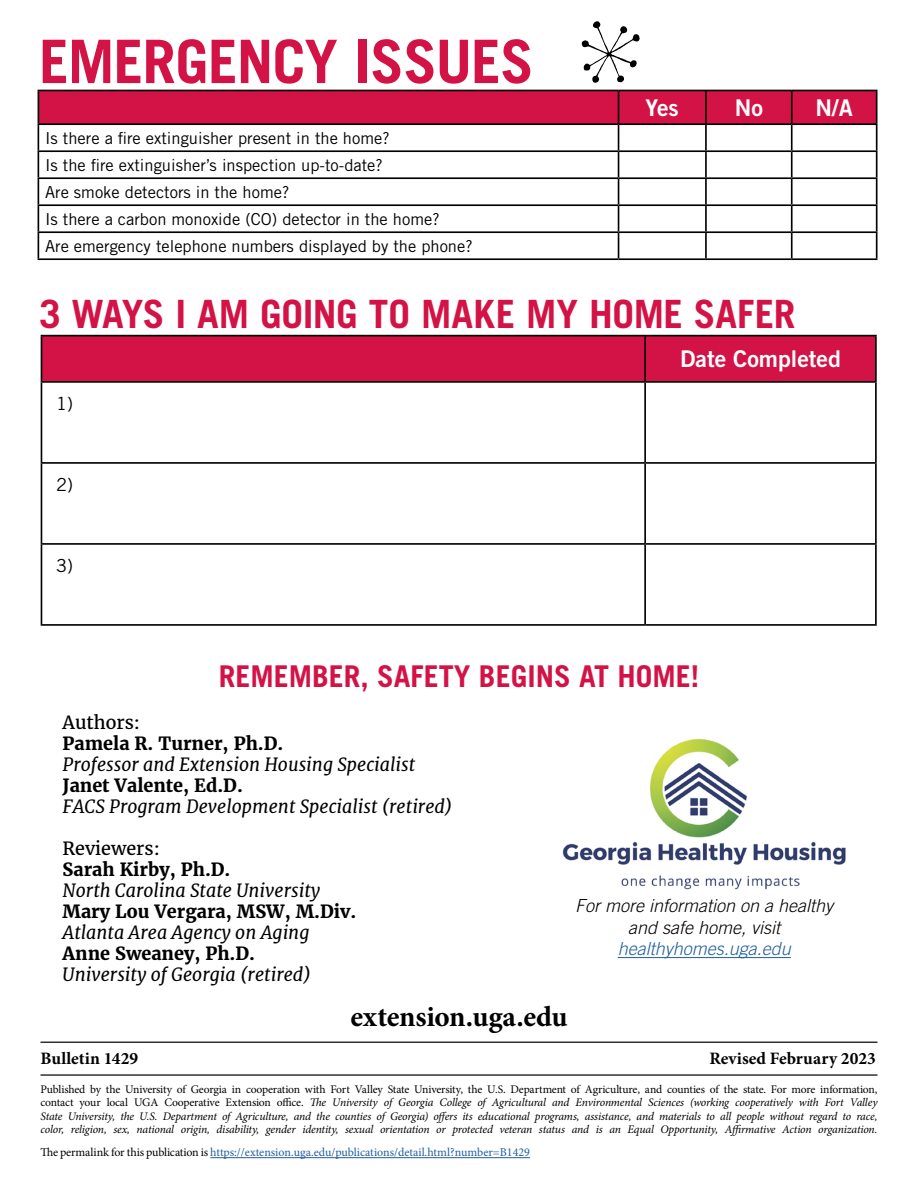
<style>
.page{position:relative;width:918px;height:1188px;background:#fff}
.page>*{position:absolute;margin:0;border:0;box-sizing:border-box;transform-origin:0 0}
.chart_header{font:700 60px "Trade Gothic LT Std";letter-spacing:-.015em;color:#d31245}
.chart_header-2{font:700 39px "Trade Gothic LT Std";letter-spacing:-.01em;color:#d31245}
.t1{font:700 30px "Trade Gothic LT Std";color:#d31245}
.Footer_URL{font:700 29.1px "Minion Pro";letter-spacing:-.01em;color:#000}
.t2{font:23.1px "Trade Gothic LT Std Bd 2";color:#fff}
.t3{font:italic 18px "Merriweather";color:#000}
.t4{font:700 18px "Merriweather";color:#000}
.t5{font:italic 300 18px/21.6px "Trade Gothic LT Std";color:#000;text-align:center}
.t6{font:italic 300 18px "Trade Gothic LT Std";color:#215e9e}
.t7{font:18px "Merriweather";color:#000}
.t8{font:18px "Trade Gothic LT Std";color:#000}
.Footer_Pub_Info{font:700 17.4px "Minion Pro";letter-spacing:.005em;color:#000}
.t9{font:16.5px "Trade Gothic LT Std";color:#000}
.EEO_Regular{font:12px "Minion Pro";letter-spacing:-.005em;color:#215e9e}
.EEO_Regular-2{font:italic 11.7px/13px "Minion Pro";letter-spacing:-.015em;color:#000;text-align:justify}
.s1{font-style:normal}
.s2{color:#000}
</style>
<div class="page">
<div style="left:42px;top:336px;width:833px;height:45px;background:#d31245"></div>
<hr style="left:41px;top:335px;width:604px;height:1px;background:#000">
<hr style="left:41px;top:336px;width:1px;height:45px;background:#000">
<hr style="left:645px;top:335px;width:232px;height:1px;background:#000">
<hr style="left:644px;top:336px;width:2px;height:45px;background:#000">
<hr style="left:875px;top:336px;width:2px;height:45px;background:#000">
<hr style="left:41px;top:381px;width:604px;height:2px;background:#000">
<hr style="left:41px;top:383px;width:1px;height:79px;background:#000">
<hr style="left:645px;top:381px;width:232px;height:2px;background:#000">
<hr style="left:644px;top:383px;width:2px;height:79px;background:#000">
<hr style="left:875px;top:383px;width:2px;height:79px;background:#000">
<hr style="left:41px;top:462px;width:604px;height:2px;background:#000">
<hr style="left:41px;top:464px;width:1px;height:79px;background:#000">
<hr style="left:645px;top:462px;width:232px;height:2px;background:#000">
<hr style="left:644px;top:464px;width:2px;height:79px;background:#000">
<hr style="left:875px;top:464px;width:2px;height:79px;background:#000">
<hr style="left:41px;top:543px;width:604px;height:2px;background:#000">
<hr style="left:41px;top:545px;width:1px;height:79px;background:#000">
<hr style="left:645px;top:543px;width:232px;height:2px;background:#000">
<hr style="left:644px;top:545px;width:2px;height:79px;background:#000">
<hr style="left:875px;top:545px;width:2px;height:79px;background:#000">
<hr style="left:41px;top:624px;width:604px;height:2px;background:#000">
<hr style="left:645px;top:624px;width:232px;height:2px;background:#000">
<hr style="left:40px;top:1042px;width:838px;height:1px;background:#2e292d">
<hr style="left:40px;top:1074px;width:838px;height:2px;background:#2e292d">
<img style="left:562px;top:738px;width:284px;height:152px">
<hr style="left:618px;top:957px;width:173px;height:1px;background:#215e9e">
<hr style="left:792px;top:90px;width:86px;height:1px;background:#000">
<hr style="left:792px;top:123px;width:86px;height:2px;background:#000">
<hr style="left:792px;top:150px;width:86px;height:2px;background:#000">
<hr style="left:792px;top:177px;width:86px;height:2px;background:#000">
<hr style="left:792px;top:204px;width:86px;height:2px;background:#000">
<hr style="left:792px;top:231px;width:86px;height:2px;background:#000">
<svg style="left:38px;top:90px;width:839px;height:168px"></svg>
<hr style="left:38px;top:258px;width:581px;height:2px;background:#000">
<hr style="left:619px;top:258px;width:87px;height:2px;background:#000">
<hr style="left:706px;top:258px;width:86px;height:2px;background:#000">
<hr style="left:792px;top:258px;width:86px;height:2px;background:#000">
<svg style="left:582px;top:21px;width:58px;height:62px"></svg>
<hr style="left:210px;top:1157px;width:320px;height:1px;background:#215e9e">
<p class="chart_header" style="left:39px;top:25px;width:496px">EMERGENCY ISSUES</p>
<p class="t9" style="left:45px;top:128px;width:346px">Is there a fire extinguisher present in the home?</p>
<p class="t9" style="left:45px;top:155px;width:339px">Is the fire extinguisher’s inspection up-to-date?</p>
<p class="t9" style="left:45px;top:182px;width:246px">Are smoke detectors in the home?</p>
<p class="t9" style="left:45px;top:209px;width:396px">Is there a carbon monoxide (CO) detector in the home?</p>
<p class="t9" style="left:45px;top:236px;width:429px">Are emergency telephone numbers displayed by the phone?</p>
<p class="t2" style="left:646px;top:93px;width:35px">Yes</p>
<p class="t2" style="left:735px;top:93px;width:30px">No</p>
<p class="t2" style="left:816px;top:93px;width:39px">N/A</p>
<p class="chart_header-2" style="left:39px;top:290px;width:758px">3 WAYS I AM GOING TO MAKE MY HOME SAFER</p>
<p class="t2" style="left:680px;top:345px;width:162px">Date Completed</p>
<p class="t8" style="left:56px;top:392px;width:18px">1)</p>
<p class="t8" style="left:56px;top:473px;width:18px">2)</p>
<p class="t8" style="left:56px;top:554px;width:18px">3)</p>
<p class="t1" style="left:219px;top:658px;width:482px">REMEMBER, SAFETY BEGINS AT HOME!</p>
<p class="t7" style="left:63px;top:711px;width:79px">Authors:</p>
<p class="t4" style="left:63px;top:732px;width:222px">Pamela R. Turner, Ph.D.</p>
<p class="t3" style="left:63px;top:753px;width:354px">Professor and Extension Housing Specialist</p>
<p class="t4" style="left:63px;top:774px;width:182px">Janet Valente, Ed.D.</p>
<p class="t3" style="left:63px;top:795px;width:391px">FACS Program Development Specialist (retired)</p>
<p class="t7" style="left:63px;top:837px;width:99px">Reviewers:</p>
<p class="t4" style="left:63px;top:858px;width:169px">Sarah Kirby, Ph.D.</p>
<p class="t3" style="left:63px;top:879px;width:259px">North Carolina State University</p>
<p class="t4" style="left:63px;top:900px;width:295px">Mary Lou Vergara, MSW, M.Div.</p>
<p class="t3" style="left:63px;top:921px;width:248px">Atlanta Area Agency on Aging</p>
<p class="t4" style="left:63px;top:942px;width:194px">Anne Sweaney, Ph.D.</p>
<p class="t3" style="left:63px;top:963px;width:250px">University of Georgia (retired)</p>
<p class="Footer_URL" style="left:350px;top:996px;width:219px">extension.uga.edu</p>
<p class="t5" style="left:575px;top:895px;width:260px">For more information on a healthy and safe home, visit</p>
<p class="t6" style="left:618px;top:938px;width:175px">healthyhomes.uga.edu</p>
<p class="Footer_Pub_Info" style="left:40px;top:1046px;width:99px">Bulletin 1429</p>
<p class="Footer_Pub_Info" style="left:709px;top:1046px;width:168px">Revised February 2023</p>
<p class="EEO_Regular-2" style="left:40px;top:1083px;width:839px"><span class="s1">Published by the University of Georgia in cooperation with Fort Valley State University, the U.S. Department of Agriculture, and counties of the state. For more information, contact your local UGA Cooperative Extension office.</span> The University of Georgia College of Agricultural and Environmental Sciences (working cooperatively with Fort Valley State University, the U.S. Department of Agriculture, and the counties of Georgia) offers its educational programs, assistance, and materials to all people without regard to race, color, religion, sex, national origin, disability, gender identity, sexual orientation or protected veteran status and is an Equal Opportunity, Affirmative Action organization.</p>
<p class="EEO_Regular" style="left:40px;top:1145px;width:491px"><span class="s2">The permalink for this publication is</span> https://extension.uga.edu/publications/detail.html?number=B1429</p>
</div>
